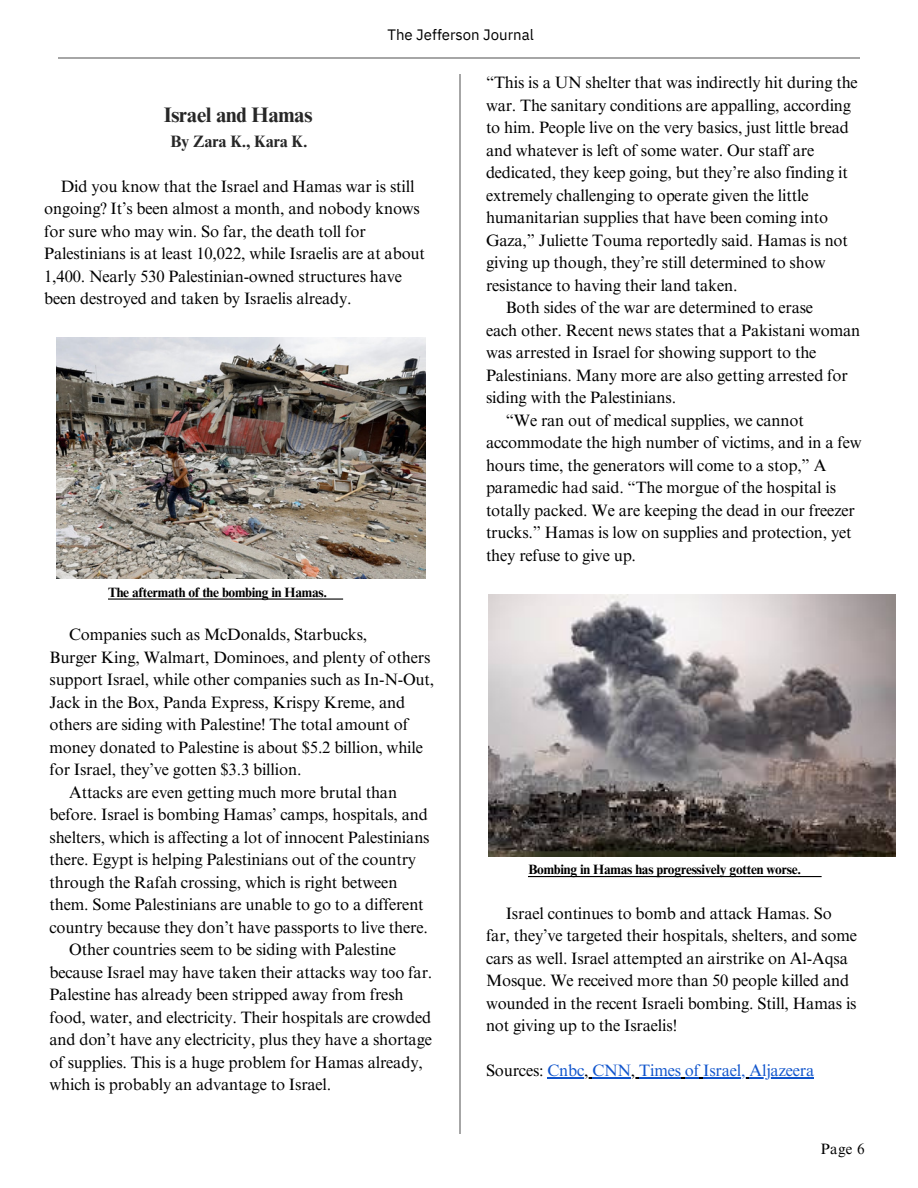
<style>
.page{position:relative;width:918px;height:1188px;background:#fff}
.page>*{position:absolute;margin:0;border:0;box-sizing:border-box;transform-origin:0 0}
.t1{font:700 21px "Times NRMT Pro";letter-spacing:-.015em;color:#272727}
.t2{font:16.5px/22.5px "Times NRMT Pro";letter-spacing:-.01em;color:#000}
.t3{font:16.5px "Times NRMT Pro";letter-spacing:-.01em;color:#15c}
.t4{font:700 16.5px "Times NRMT Pro";letter-spacing:-.015em;color:#272727}
.t5{font:15px "IBM Plex Sans";color:#000}
.t6{font:15px "Times NRMT Pro";color:#000}
.t7{font:700 13.5px "Times NRMT Pro";letter-spacing:-.015em;color:#000}
.s1{color:#000}
</style>
<div class="page">
<hr style="left:108px;top:598px;width:235px;height:2px;background:#000">
<svg style="left:459px;top:74px;width:1px;height:1060px"></svg>
<svg style="left:58px;top:57px;width:802px;height:1px"></svg>
<hr style="left:528px;top:876px;width:294px;height:1px;background:#000">
<hr style="left:548px;top:1077px;width:36px;height:1px;background:#15c">
<hr style="left:592px;top:1077px;width:39px;height:1px;background:#15c">
<hr style="left:639px;top:1077px;width:42px;height:1px;background:#15c">
<svg style="left:681px;top:1077px;width:22px;height:1px"></svg>
<hr style="left:703px;top:1077px;width:43px;height:1px;background:#15c">
<hr style="left:749px;top:1077px;width:65px;height:1px;background:#15c">
<img style="left:56px;top:338px;width:369px;height:240px">
<img style="left:488px;top:594px;width:408px;height:262px">
<p class="t5" style="left:388px;top:25px;width:148px">The Jefferson Journal</p>
<p class="t1" style="left:164px;top:107px;width:150px">Israel and Hamas</p>
<p class="t4" style="left:170px;top:135px;width:139px">By Zara K., Kara K.</p>
<p class="t2" style="left:61px;top:177px;width:355px">Did you know that the Israel and Hamas war is still</p>
<p class="t2" style="left:44px;top:199px;width:382px">ongoing? It’s been almost a month, and nobody knows for sure who may win. So far, the death toll for Palestinians is at least 10,022, while Israelis are at about 1,400. Nearly 530 Palestinian-owned structures have been destroyed and taken by Israelis already.</p>
<p class="t7" style="left:108px;top:587px;width:221px">The aftermath of the bombing in Hamas.</p>
<p class="t2" style="left:69px;top:625px;width:300px">Companies such as McDonalds, Starbucks,</p>
<p class="t2" style="left:50px;top:648px;width:386px">Burger King, Walmart, Dominoes, and plenty of others support Israel, while other companies such as In-N-Out, Jack in the Box, Panda Express, Krispy Kreme, and others are siding with Palestine! The total amount of money donated to Palestine is about $5.2 billion, while for Israel, they’ve gotten $3.3 billion.</p>
<p class="t2" style="left:69px;top:783px;width:329px">Attacks are even getting much more brutal than</p>
<p class="t2" style="left:50px;top:805px;width:382px">before. Israel is bombing Hamas’ camps, hospitals, and shelters, which is affecting a lot of innocent Palestinians there. Egypt is helping Palestinians out of the country through the Rafah crossing, which is right between them. Some Palestinians are unable to go to a different country because they don’t have passports to live there.</p>
<p class="t2" style="left:69px;top:940px;width:328px">Other countries seem to be siding with Palestine</p>
<p class="t2" style="left:50px;top:963px;width:384px">because Israel may have taken their attacks way too far.<br>Palestine has already been stripped away from fresh food, water, and electricity. Their hospitals are crowded and don’t have any electricity, plus they have a shortage of supplies. This is a huge problem for Hamas already, which is probably an advantage to Israel.</p>
<p class="t2" style="left:486px;top:74px;width:373px">“This is a UN shelter that was indirectly hit during the war. The sanitary conditions are appalling, according to him. People live on the very basics, just little bread and whatever is left of some water. Our staff are dedicated, they keep going, but they’re also finding it extremely challenging to operate given the little humanitarian supplies that have been coming into Gaza,” Juliette Touma reportedly said. Hamas is not giving up though, they’re still determined to show resistance to having their land taken.</p>
<p class="t2" style="left:506px;top:299px;width:309px">Both sides of the war are determined to erase</p>
<p class="t2" style="left:486px;top:321px;width:376px">each other. Recent news states that a Pakistani woman was arrested in Israel for showing support to the Palestinians. Many more are also getting arrested for siding with the Palestinians.</p>
<p class="t2" style="left:506px;top:411px;width:300px">“We ran out of medical supplies, we cannot</p>
<p class="t2" style="left:486px;top:434px;width:377px">accommodate the high number of victims, and in a few hours time, the generators will come to a stop,” A paramedic had said. “The morgue of the hospital is totally packed. We are keeping the dead in our freezer trucks.” Hamas is low on supplies and protection, yet they refuse to give up.</p>
<p class="t7" style="left:528px;top:865px;width:274px">Bombing in Hamas has progressively gotten worse.</p>
<p class="t2" style="left:506px;top:904px;width:328px">Israel continues to bomb and attack Hamas. So</p>
<p class="t2" style="left:486px;top:926px;width:372px">far, they’ve targeted their hospitals, shelters, and some cars as well. Israel attempted an airstrike on Al-Aqsa Mosque. We received more than 50 people killed and wounded in the recent Israeli bombing. Still, Hamas is not giving up to the Israelis!</p>
<p class="t3" style="left:486px;top:1064px;width:330px"><span class="s1">Sources:</span> Cnbc<span class="s1">,</span> CNN<span class="s1">,</span> Times of Israel, Aljazeera</p>
<p class="t6" style="left:821px;top:1144px;width:45px">Page 6</p>
</div>
